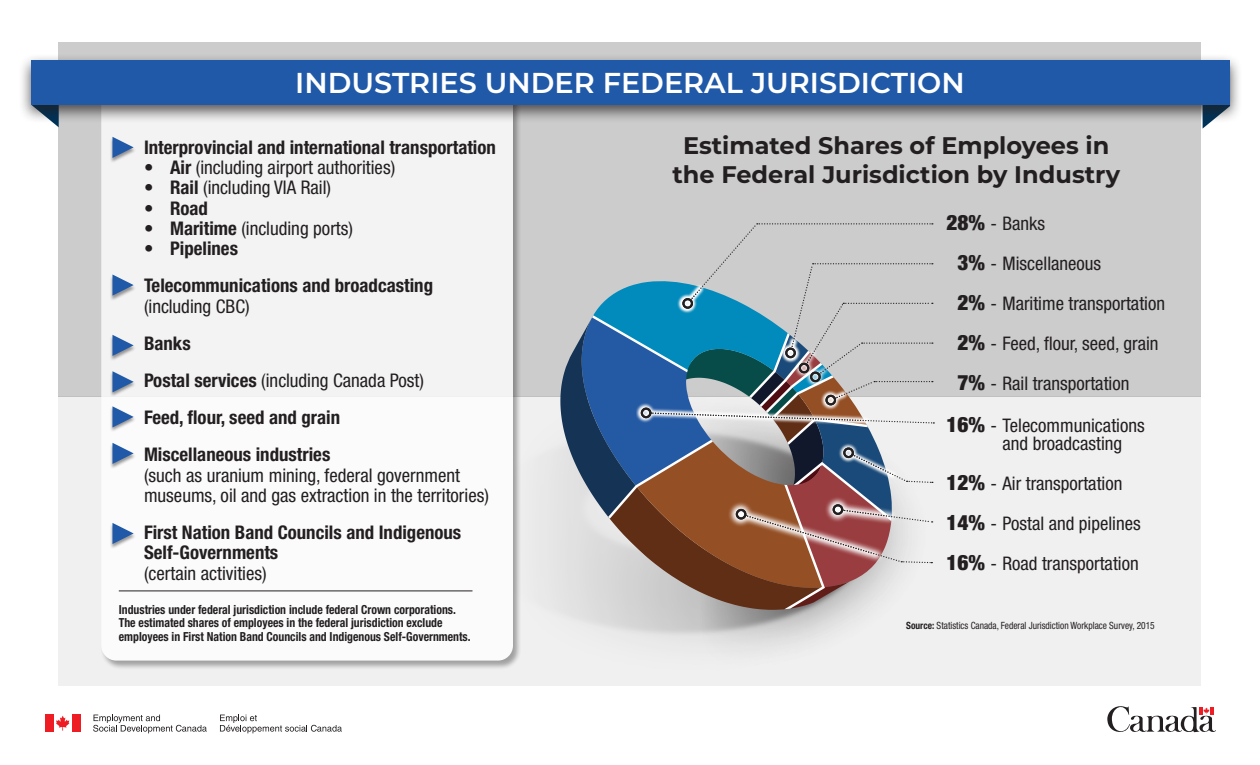
<style>
.page{position:relative;width:1260px;height:765px;background:#fff}
.page>*{position:absolute;margin:0;border:0;box-sizing:border-box;transform-origin:0 0}
.t1{font:600 28.75px "Montserrat";color:#fff}
.t2{font:700 24px/28.8px "Montserrat";color:#231f20;text-align:center}
.t3{font:condensed 18.88px/20.2px "Helvetica Neue LT Std";color:#231f20}
.t4{font:700 condensed 18.88px/20.2px "Helvetica Neue LT Std";color:#231f20}
.t5{font:condensed 18.75px/18.8px "Helvetica Neue LT Std";color:#231f20}
.t6{font:700 condensed 12.5px/13.8px "Helvetica Neue LT Std";color:#231f20;scale:.94 1}
.t7{font:condensed 10px "Helvetica Neue LT Std";color:#231f20;scale:.94 1}
.s1{font-weight:700}
.s2{font-weight:400}
.s3{font-weight:900;font-size:21.25px}
</style>
<div class="page">
<div style="left:58px;top:396px;width:1144px;height:290px;background:#f0f0f0"></div>
<div style="left:58px;top:42px;width:1144px;height:355px;background:#ccc"></div>
<svg style="left:53px;top:123px;width:6px;height:4px"></svg>
<svg style="left:1203px;top:123px;width:7px;height:6px"></svg>
<div style="left:100px;top:94px;width:422px;height:576px;background:#231f20;opacity:.5"></div>
<div style="left:101px;top:123px;width:412px;height:538px;background:#f3f3f3"></div>
<div style="left:19px;top:53px;width:1224px;height:70px;background:#231f20;opacity:.75"></div>
<div style="left:31px;top:60px;width:1199px;height:45px;background:#2059a8"></div>
<img style="left:397px;top:372px;width:467px;height:298px">
<hr style="left:119px;top:591px;width:353px;height:1px;background:#231f20">
<div style="left:110px;top:137px;width:26px;height:26px;background:#231f20;opacity:.46"></div>
<svg style="left:112px;top:137px;width:22px;height:21px"></svg>
<div style="left:110px;top:274px;width:26px;height:27px;background:#231f20;opacity:.46"></div>
<svg style="left:112px;top:275px;width:22px;height:21px"></svg>
<div style="left:110px;top:335px;width:26px;height:26px;background:#231f20;opacity:.46"></div>
<svg style="left:112px;top:335px;width:22px;height:21px"></svg>
<div style="left:110px;top:371px;width:26px;height:27px;background:#231f20;opacity:.46"></div>
<svg style="left:112px;top:371px;width:22px;height:21px"></svg>
<div style="left:110px;top:406px;width:26px;height:27px;background:#231f20;opacity:.46"></div>
<svg style="left:112px;top:406px;width:22px;height:22px"></svg>
<div style="left:110px;top:443px;width:26px;height:26px;background:#231f20;opacity:.46"></div>
<svg style="left:112px;top:443px;width:22px;height:21px"></svg>
<div style="left:110px;top:523px;width:26px;height:26px;background:#231f20;opacity:.46"></div>
<svg style="left:112px;top:523px;width:22px;height:21px"></svg>
<svg style="left:560px;top:223px;width:398px;height:387px"></svg>
<div style="left:833px;top:504px;width:10px;height:11px;border:2px solid #231f20;border-radius:50%"></div>
<svg style="left:1107px;top:706px;width:109px;height:27px"></svg>
<div style="left:45px;top:715px;width:8px;height:17px;background:#ee1d23"></div>
<div style="left:72px;top:715px;width:8px;height:17px;background:#ee1d23"></div>
<svg style="left:56px;top:716px;width:13px;height:15px"></svg>
<svg style="left:220px;top:715px;width:122px;height:18px"></svg>
<svg style="left:93px;top:715px;width:114px;height:18px"></svg>
<p class="t1" style="left:295px;top:62px;width:671px">INDUSTRIES UNDER FEDERAL JURISDICTION</p>
<p class="t4" style="left:144px;top:137px;width:353px">Interprovincial and international transportation</p>
<p class="t3" style="left:144px;top:157px;width:253px"><span class="s1">• Air</span> (including airport authorities)</p>
<p class="t3" style="left:144px;top:177px;width:189px"><span class="s1">• Rail</span> (including VIA Rail)</p>
<p class="t4" style="left:144px;top:198px;width:66px">• Road</p>
<p class="t3" style="left:144px;top:218px;width:211px"><span class="s1">• Maritime</span> (including ports)</p>
<p class="t4" style="left:144px;top:238px;width:96px">• Pipelines</p>
<p class="t4" style="left:144px;top:275px;width:291px">Telecommunications and broadcasting <span class="s2">(including CBC)</span></p>
<p class="t4" style="left:144px;top:333px;width:48px">Banks</p>
<p class="t3" style="left:144px;top:370px;width:282px"><span class="s1">Postal services</span> (including Canada Post)</p>
<p class="t4" style="left:144px;top:407px;width:198px">Feed, flour, seed and grain</p>
<p class="t3" style="left:144px;top:444px;width:346px"><span class="s1">Miscellaneous industries<br></span>(such as uranium mining, federal government museums, oil and gas extraction in the territories)</p>
<p class="t4" style="left:144px;top:522px;width:319px">First Nation Band Councils and Indigenous<br>Self‑Governments<br><span class="s2">(certain activities)</span></p>
<p class="t6" style="left:119px;top:602px;width:360px">Industries under federal jurisdiction include federal Crown corporations.</p>
<p class="t6" style="left:119px;top:616px;width:376px">The estimated shares of employees in the federal jurisdiction exclude employees in First Nation Band Councils and Indigenous Self-Governments.</p>
<p class="t2" style="left:672px;top:130px;width:449px">Estimated Shares of Employees in the Federal Jurisdiction by Industry</p>
<p class="t5" style="left:946px;top:214px;width:100px"><span class="s3">28%</span> - Banks</p>
<p class="t5" style="left:957px;top:254px;width:145px"><span class="s3">3%</span> - Miscellaneous</p>
<p class="t5" style="left:957px;top:294px;width:209px"><span class="s3">2%</span> - Maritime transportation</p>
<p class="t5" style="left:957px;top:334px;width:203px"><span class="s3">2%</span> - Feed, flour, seed, grain</p>
<p class="t5" style="left:957px;top:374px;width:173px"><span class="s3">7%</span> - Rail transportation</p>
<p class="t5" style="left:1003px;top:415px;width:144px;text-indent:-56px"><span class="s3">16%</span> - Telecommunications and broadcasting</p>
<p class="t5" style="left:946px;top:474px;width:178px"><span class="s3">12%</span> - Air transportation</p>
<p class="t5" style="left:946px;top:514px;width:196px"><span class="s3">14%</span> - Postal and pipelines</p>
<p class="t5" style="left:946px;top:554px;width:194px"><span class="s3">16%</span> - Road transportation</p>
<p class="t7" style="left:906px;top:620px;width:266px"><span class="s1">Source:</span> Statistics Canada, Federal Jurisdiction Workplace Survey, 2015</p>
</div>
